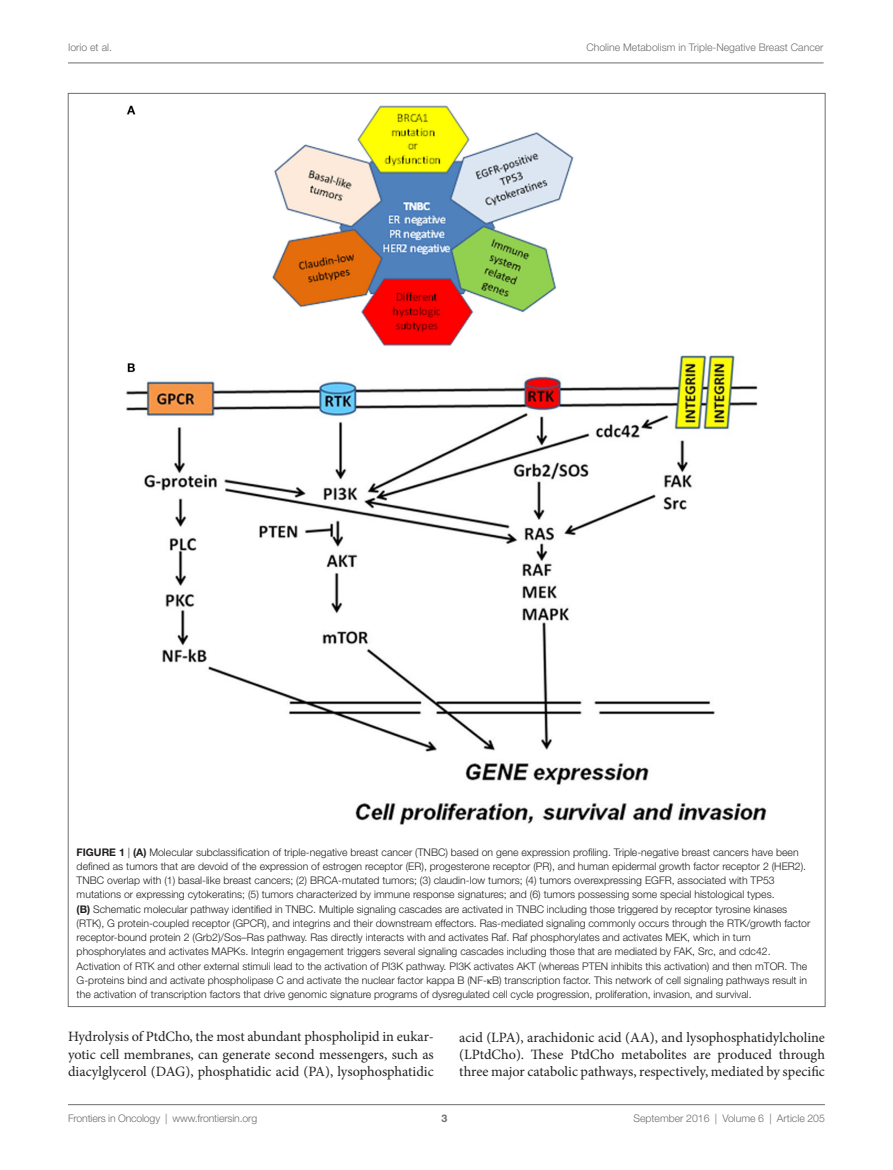
<style>
.page{position:relative;width:893px;height:1170px;background:#fff}
.page>*{position:absolute;margin:0;border:0;box-sizing:border-box;transform-origin:0 0}
.t1{font:14.25px/17.2px "Minion Pro";color:#231f20;text-align:justify}
.t2{font:300 10.5px/14.2px "Helvetica Neue LT Std";color:#231f20}
.t3{font:300 10.5px "Helvetica Neue LT Std";color:#6c6d70}
.t4{font:700 10.5px "Helvetica Neue LT Std";color:#6c6d70}
.s1{font-weight:700}
.s2{font-family:"STIX General";font-weight:400}
</style>
<div class="page">
<img style="left:126px;top:105px;width:641px;height:720px">
<hr style="left:68px;top:1104px;width:757px;height:1px;background:#6c6d70">
<hr style="left:68px;top:63px;width:755px;height:1px;background:#6c6d70">
<p class="t3" style="left:68px;top:41px;width:45px">Iorio et al.</p>
<p class="t3" style="left:586px;top:41px;width:239px">Choline Metabolism in Triple-Negative Breast Cancer</p>
<p class="t2" style="left:77px;top:844px;width:735px"><span class="s1">FIGURE 1</span> | <span class="s1">(A)</span> Molecular subclassification of triple-negative breast cancer (TNBC) based on gene expression profiling. Triple-negative breast cancers have been defined as tumors that are devoid of the expression of estrogen receptor (ER), progesterone receptor (PR), and human epidermal growth factor receptor 2 (HER2).<br>TNBC overlap with (1) basal-like breast cancers; (2) BRCA-mutated tumors; (3) claudin-low tumors; (4) tumors overexpressing EGFR, associated with TP53 mutations or expressing cytokeratins; (5) tumors characterized by immune response signatures; and (6) tumors possessing some special histological types.<br><span class="s1">(B)</span> Schematic molecular pathway identified in TNBC. Multiple signaling cascades are activated in TNBC including those triggered by receptor tyrosine kinases (RTK), G protein-coupled receptor (GPCR), and integrins and their downstream effectors. Ras-mediated signaling commonly occurs through the RTK/growth factor receptor-bound protein 2 (Grb2)/Sos–Ras pathway. Ras directly interacts with and activates Raf. Raf phosphorylates and activates MEK, which in turn phosphorylates and activates MAPKs. Integrin engagement triggers several signaling cascades including those that are mediated by FAK, Src, and cdc42.<br>Activation of RTK and other external stimuli lead to the activation of PI3K pathway. PI3K activates AKT (whereas PTEN inhibits this activation) and then mTOR. The G-proteins bind and activate phospholipase C and activate the nuclear factor kappa B (NF-<span class="s2">κ</span>B) transcription factor. This network of cell signaling pathways result in the activation of transcription factors that drive genomic signature programs of dysregulated cell cycle progression, proliferation, invasion, and survival.</p>
<h1 class="t1" style="left:68px;top:1028px;width:367px">Hydrolysis of PtdCho, the most abundant phospholipid in eukar&shy;yotic cell membranes, can generate second messengers, such as diacylglycerol (DAG), phosphatidic acid (PA), lysophosphatidic</h1>
<h1 class="t1" style="left:459px;top:1028px;width:367px">acid (LPA), arachidonic acid (AA), and lysophosphatidylcholine (LPtdCho). These PtdCho metabolites are produced through three major catabolic pathways, respectively, mediated by specific</h1>
<p class="t3" style="left:68px;top:1111px;width:191px">Frontiers in Oncology | www.frontiersin.org</p>
<p class="t3" style="left:633px;top:1111px;width:193px">September 2016 | Volume 6 | Article 205</p>
<p class="t4" style="left:441px;top:1111px;width:7px">3</p>
</div>
